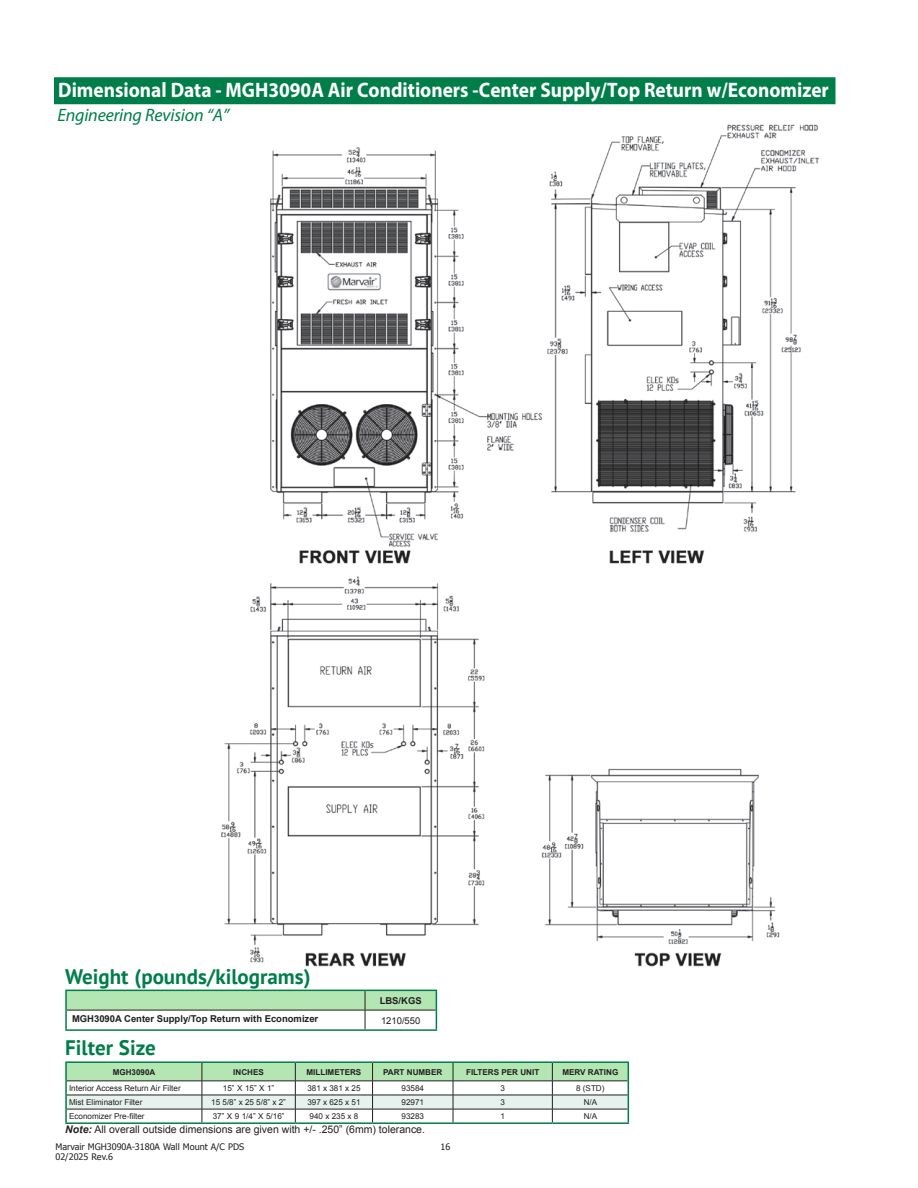
<style>
.page{position:relative;width:918px;height:1188px;background:#fff}
.page>*{position:absolute;margin:0;border:0;box-sizing:border-box;transform-origin:0 0}
.t1{font:700 21px "Myriad Pro";color:#fff;scale:.92 1}
.subhead{font:700 21px "PT Sans";color:#007e4a}
.subhead-2{font:italic 18px "Myriad Pro";letter-spacing:-.01em;color:#007e4a}
.t2{font:10.5px "Arial";color:#231f20}
.t3{font:700 9.45px "Arial";color:#231f20}
.t4{font:9.45px "Arial";color:#231f20}
.t5{font:9px "Tahoma";color:#231f20}
.t6{font:8.1px "Arial";color:#231f20}
.t7{font:700 8.1px "Arial";color:#231f20}
.s1{font-weight:700;font-style:italic}
</style>
<div class="page">
<div style="left:54px;top:77px;width:782px;height:27px;background:#007e4a"></div>
<img style="left:221px;top:124px;width:599px;height:843px">
<svg style="left:65px;top:990px;width:372px;height:39px"></svg>
<hr style="left:65px;top:1029px;width:300px;height:2px;background:#007e4a">
<hr style="left:365px;top:1029px;width:72px;height:2px;background:#007e4a">
<hr style="left:65px;top:1061px;width:137px;height:2px;background:#007e4a">
<hr style="left:202px;top:1061px;width:93px;height:2px;background:#007e4a">
<hr style="left:295px;top:1061px;width:78px;height:2px;background:#007e4a">
<hr style="left:373px;top:1061px;width:80px;height:2px;background:#007e4a">
<hr style="left:453px;top:1061px;width:99px;height:2px;background:#007e4a">
<hr style="left:552px;top:1061px;width:77px;height:2px;background:#007e4a">
<hr style="left:65px;top:1122px;width:137px;height:2px;background:#007e4a">
<hr style="left:202px;top:1122px;width:93px;height:2px;background:#007e4a">
<hr style="left:295px;top:1122px;width:78px;height:2px;background:#007e4a">
<hr style="left:373px;top:1122px;width:80px;height:2px;background:#007e4a">
<hr style="left:453px;top:1122px;width:99px;height:2px;background:#007e4a">
<hr style="left:552px;top:1122px;width:77px;height:2px;background:#007e4a">
<svg style="left:65px;top:1062px;width:564px;height:60px"></svg>
<p class="t1" style="left:58px;top:76px;width:839px">Dimensional Data - MGH3090A Air Conditioners -Center Supply/Top Return w/Economizer</p>
<p class="subhead-2" style="left:57px;top:104px;width:173px">Engineering Revision “A”</p>
<p class="subhead" style="left:65px;top:962px;width:247px">Weight (pounds/kilograms)</p>
<p class="t3" style="left:380px;top:994px;width:44px">LBS/KGS</p>
<p class="t3" style="left:72px;top:1013px;width:248px">MGH3090A Center Supply/Top Return with Economizer</p>
<p class="t4" style="left:381px;top:1014px;width:41px">1210/550</p>
<p class="subhead" style="left:65px;top:1034px;width:92px">Filter Size</p>
<p class="t7" style="left:113px;top:1067px;width:44px">MGH3090A</p>
<p class="t7" style="left:233px;top:1067px;width:32px">INCHES</p>
<p class="t7" style="left:306px;top:1067px;width:56px">MILLIMETERS</p>
<p class="t7" style="left:383px;top:1067px;width:61px">PART NUMBER</p>
<p class="t7" style="left:466px;top:1067px;width:75px">FILTERS PER UNIT</p>
<p class="t7" style="left:562px;top:1067px;width:57px">MERV RATING</p>
<p class="t6" style="left:69px;top:1083px;width:113px">Interior Access Return Air Filter</p>
<p class="t6" style="left:223px;top:1083px;width:53px">15” X 15” X 1”</p>
<p class="t6" style="left:307px;top:1083px;width:55px">381 x 381 x 25</p>
<p class="t6" style="left:402px;top:1083px;width:24px">93584</p>
<p class="t6" style="left:500px;top:1083px;width:6px">3</p>
<p class="t6" style="left:576px;top:1083px;width:30px">8 (STD)</p>
<p class="t6" style="left:69px;top:1097px;width:75px">Mist Eliminator Filter</p>
<p class="t6" style="left:211px;top:1097px;width:76px">15 5/8” x 25 5/8” x 2”</p>
<p class="t6" style="left:307px;top:1097px;width:55px">397 x 625 x 51</p>
<p class="t6" style="left:402px;top:1097px;width:24px">92971</p>
<p class="t6" style="left:500px;top:1097px;width:6px">3</p>
<p class="t6" style="left:584px;top:1097px;width:15px">N/A</p>
<p class="t6" style="left:69px;top:1111px;width:77px">Economizer Pre-filter</p>
<p class="t6" style="left:213px;top:1111px;width:73px">37” X 9 1/4” X 5/16”</p>
<p class="t6" style="left:310px;top:1111px;width:50px">940 x 235 x 8</p>
<p class="t6" style="left:402px;top:1111px;width:24px">93283</p>
<p class="t6" style="left:500px;top:1111px;width:6px">1</p>
<p class="t6" style="left:584px;top:1111px;width:15px">N/A</p>
<p class="t2" style="left:65px;top:1122px;width:361px"><span class="s1">Note:</span> All overall outside dimensions are given with +/- .250” (6mm) tolerance.</p>
<p class="t5" style="left:56px;top:1141px;width:190px">Marvair MGH3090A-3180A Wall Mount A/C PDS</p>
<p class="t5" style="left:441px;top:1141px;width:11px">16</p>
<p class="t5" style="left:56px;top:1151px;width:59px">02/2025 Rev.6</p>
</div>
